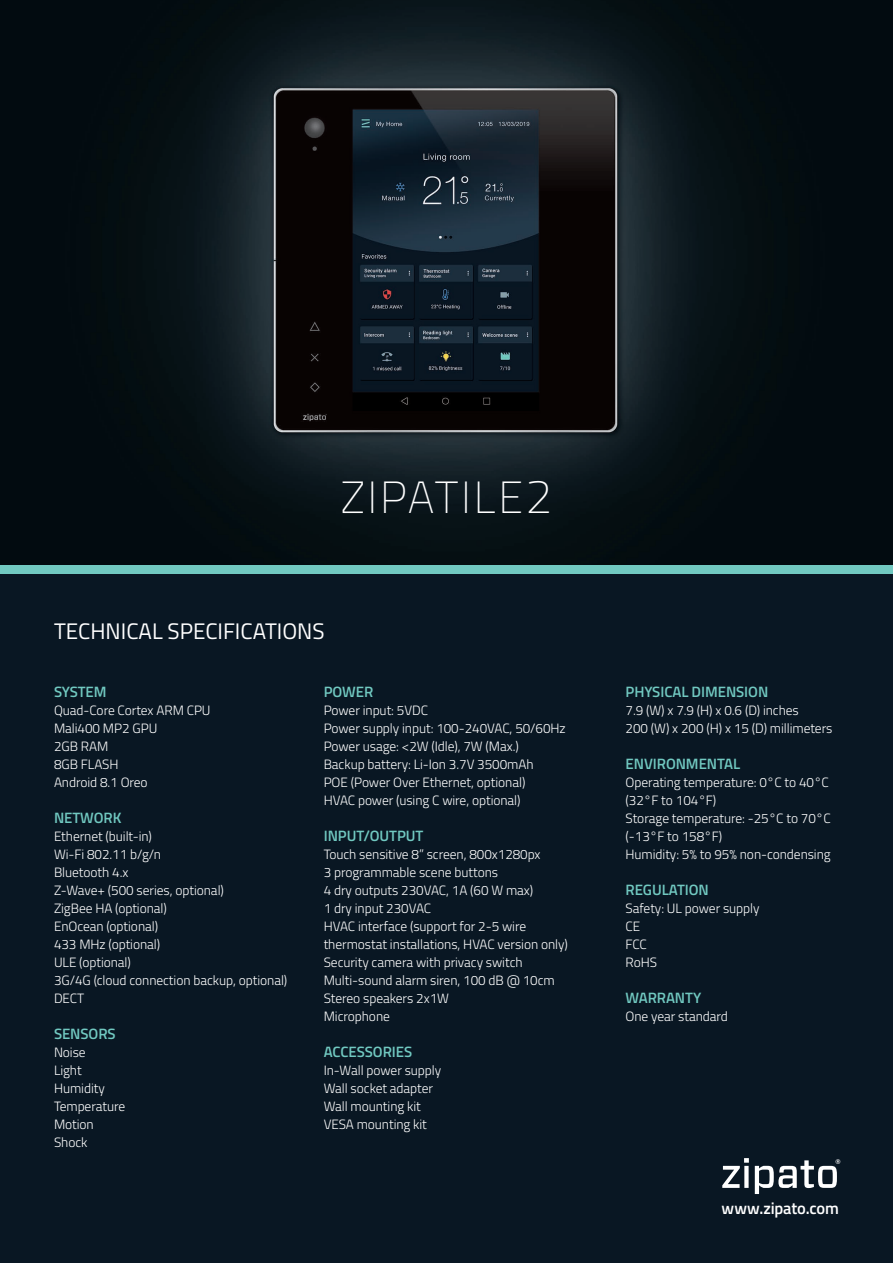
<style>
.page{position:relative;width:893px;height:1263px;background:#fff}
.page>*{position:absolute;margin:0;border:0;box-sizing:border-box;transform-origin:0 0}
.t1{font:100 45px "Titillium";letter-spacing:.06em;color:#fff}
.t2{font:22.5px "Titillium";color:#fff}
.t3{font:600 16.5px "Titillium";letter-spacing:-.01em;color:#fff}
.t4{font:600 15px "Titillium";letter-spacing:-.005em;color:#71c9c1}
.t5{font:300 13.5px/18px "Titillium";letter-spacing:-.005em;color:#fff}
.s1{font-size:48px}
</style>
<div class="page">
<svg style="left:0;top:0;width:893px;height:565px;background:#0b1419"></svg>
<div style="left:0;top:574px;width:893px;height:689px;background:#091723"></div>
<svg style="left:722px;top:1158px;width:118px;height:36px"></svg>
<div style="left:0;top:565px;width:893px;height:9px;background:#71c9c1"></div>
<h1 class="t1" style="left:341px;top:465px;width:213px">ZIPATILE<span class="s1">2</span></h1>
<h2 class="t2" style="left:54px;top:614px;width:272px">TECHNICAL SPECIFICATIONS</h2>
<p class="t4" style="left:54px;top:681px;width:54px">SYSTEM</p>
<p class="t5" style="left:54px;top:701px;width:158px">Quad-Core Cortex ARM CPU<br>Mali400 MP2 GPU<br>2GB RAM<br>8GB FLASH<br>Android 8.1 Oreo</p>
<p class="t4" style="left:54px;top:807px;width:69px">NETWORK</p>
<p class="t5" style="left:54px;top:827px;width:235px">Ethernet (built-in)<br>Wi-Fi 802.11 b/g/n<br>Bluetooth 4.x<br>Z-Wave+ (500 series, optional)<br>ZigBee HA (optional)<br>EnOcean (optional)<br>433 MHz (optional)<br>ULE (optional)<br>3G/4G (cloud connection backup, optional)<br>DECT</p>
<p class="t4" style="left:54px;top:1023px;width:63px">SENSORS</p>
<p class="t5" style="left:54px;top:1043px;width:73px">Noise<br>Light<br>Humidity<br>Temperature<br>Motion<br>Shock</p>
<p class="t4" style="left:324px;top:681px;width:51px">POWER</p>
<p class="t5" style="left:324px;top:701px;width:244px">Power input: 5VDC<br>Power supply input: 100-240VAC, 50/60Hz Power usage: &lt;2W (Idle), 7W (Max.)<br>Backup battery: Li-Ion 3.7V 3500mAh<br>POE (Power Over Ethernet, optional)<br>HVAC power (using C wire, optional)</p>
<p class="t4" style="left:324px;top:825px;width:101px">INPUT/OUTPUT</p>
<p class="t5" style="left:324px;top:845px;width:246px">Touch sensitive 8” screen, 800x1280px<br>3 programmable scene buttons<br>4 dry outputs 230VAC, 1A (60 W max)<br>1 dry input 230VAC<br>HVAC interface (support for 2-5 wire thermostat installations, HVAC version only)<br>Security camera with privacy switch<br>Multi-sound alarm siren, 100 dB @ 10cm<br>Stereo speakers 2x1W<br>Microphone</p>
<p class="t4" style="left:324px;top:1041px;width:90px">ACCESSORIES</p>
<p class="t5" style="left:324px;top:1061px;width:119px">In-Wall power supply<br>Wall socket adapter<br>Wall mounting kit<br>VESA mounting kit</p>
<p class="t4" style="left:626px;top:681px;width:144px">PHYSICAL DIMENSION</p>
<p class="t5" style="left:626px;top:701px;width:208px">7.9 (W) x 7.9 (H) x 0.6 (D) inches<br>200 (W) x 200 (H) x 15 (D) millimeters</p>
<p class="t4" style="left:626px;top:753px;width:116px">ENVIRONMENTAL</p>
<p class="t5" style="left:626px;top:773px;width:207px">Operating temperature: 0°C to 40°C (32°F to 104°F)<br>Storage temperature: -25°C to 70°C (-13°F to 158°F)<br>Humidity: 5% to 95% non-condensing</p>
<p class="t4" style="left:626px;top:879px;width:85px">REGULATION</p>
<p class="t5" style="left:626px;top:899px;width:136px">Safety: UL power supply<br>CE<br>FCC<br>RoHS</p>
<p class="t4" style="left:626px;top:987px;width:77px">WARRANTY</p>
<p class="t5" style="left:626px;top:1007px;width:104px">One year standard</p>
<p class="t3" style="left:721px;top:1196px;width:119px">www.zipato.com</p>
</div>
